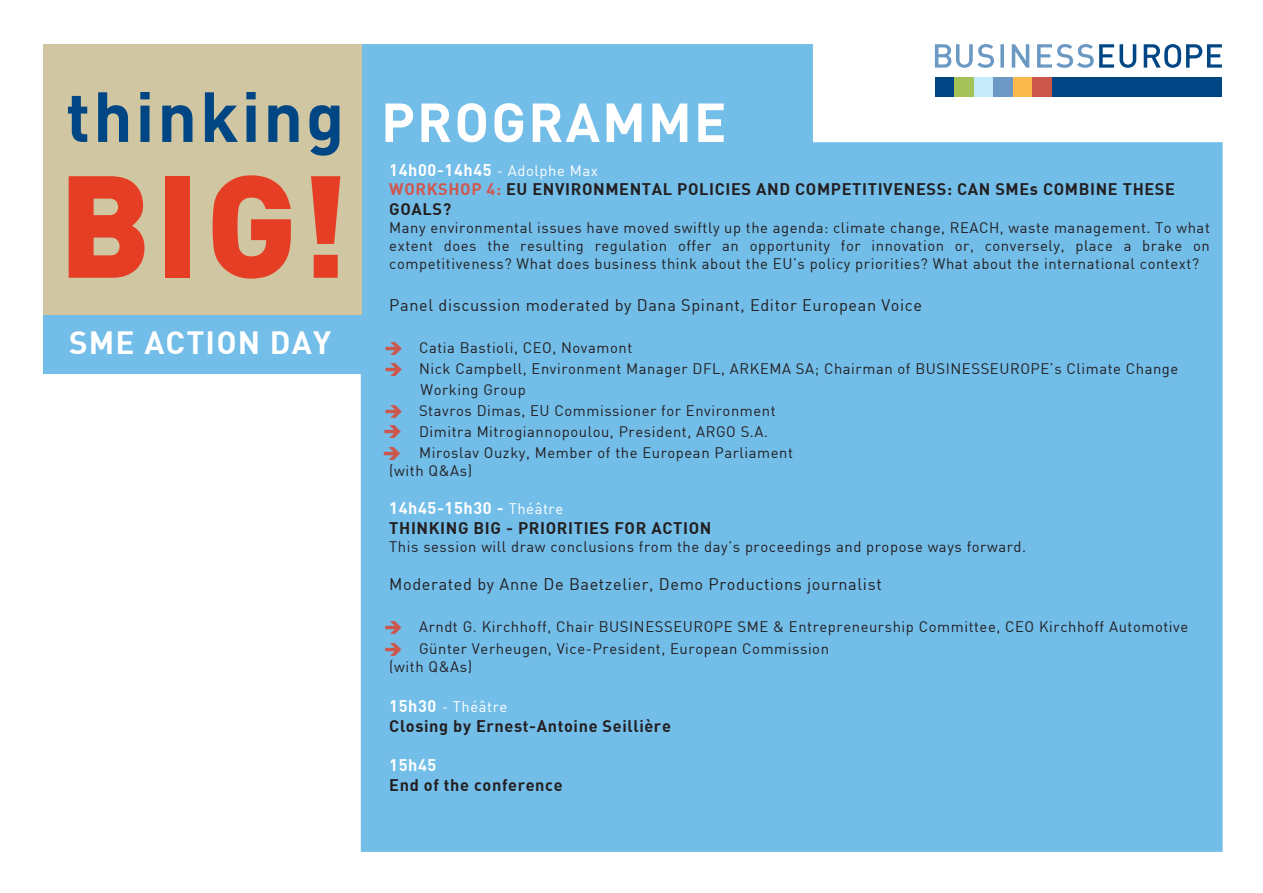
<style>
.page{position:relative;width:1263px;height:893px;background:#fff}
.page>*{position:absolute;margin:0;border:0;box-sizing:border-box;transform-origin:0 0}
.t1{font:900 142.65px "DIN";color:#e53e25}
.t2{font:700 69.75px "DIN";letter-spacing:.04em;color:#004684}
.t3{font:700 54px "DIN";letter-spacing:.04em;color:#fff}
.t4{font:700 31.5px "DIN";letter-spacing:.04em;color:#fff}
.t5{font:18px/21px "Wingdings";color:#cd564b;text-align:justify}
.t6{font:700 16.5px/19.8px "DIN";letter-spacing:.04em;color:#231f20}
.t7{font:16.5px "DIN";letter-spacing:.04em;color:#231f20}
.t8{font:700 16.5px "DIN";letter-spacing:.04em;color:#fff}
.t9{font:15px/21px "DIN";letter-spacing:.04em;color:#231f20}
.t10{font:15px "DIN";letter-spacing:.04em;color:#fff}
.s1{color:#fff}
.s2{font-weight:400;font-size:15px;color:#fff}
.s3{color:#d1564c}
.s4{font-weight:700;font-size:16.5px}
</style>
<div class="page">
<div style="left:361px;top:44px;width:861px;height:808px;background:#73bde9"></div>
<div style="left:935px;top:77px;width:19px;height:20px;background:#004684"></div>
<div style="left:954px;top:77px;width:20px;height:20px;background:#a5c258"></div>
<div style="left:974px;top:77px;width:19px;height:20px;background:#c6eafa"></div>
<div style="left:993px;top:77px;width:20px;height:20px;background:#6b99c3"></div>
<div style="left:1013px;top:77px;width:20px;height:20px;background:#fcb94b"></div>
<div style="left:1032px;top:77px;width:20px;height:20px;background:#cd564b"></div>
<div style="left:1052px;top:77px;width:170px;height:20px;background:#004684"></div>
<svg style="left:935px;top:44px;width:287px;height:24px"></svg>
<div style="left:44px;top:314px;width:322px;height:60px;background:#73bde9"></div>
<div style="left:43px;top:44px;width:319px;height:270px;background:#d1c6a2"></div>
<svg style="left:386px;top:342px;width:16px;height:34px"></svg>
<svg style="left:385px;top:621px;width:17px;height:35px"></svg>
<h2 class="t2" style="left:66px;top:71px;width:280px">thinking</h2>
<h1 class="t1" style="left:58px;top:131px;width:292px">BIG !</h1>
<h3 class="t4" style="left:69px;top:322px;width:264px">SME ACTION DAY</h3>
<h3 class="t3" style="left:381px;top:87px;width:347px">PROGRAMME</h3>
<p class="t6" style="left:389px;top:159px;width:787px"><span class="s1">14h00-14h45</span> <span class="s2">- Adolphe Max<br></span><span class="s3">WORKSHOP 4:</span> EU ENVIRONMENTAL POLICIES AND COMPETITIVENESS: CAN SMEs COMBINE THESE<br>GOALS?</p>
<p class="t9" style="left:389px;top:219px;width:822px;line-height:18px;text-align:justify">Many environmental issues have moved swiftly up the agenda: climate change, REACH, waste management. To what extent does the resulting regulation offer an opportunity for innovation or, conversely, place a brake on competitiveness? What does business think about the EU’s policy priorities? What about the international context?</p>
<p class="t7" style="left:389px;top:294px;width:534px">Panel discussion moderated by Dana Spinant, Editor European Voice</p>
<p class="t9" style="left:419px;top:337px;width:761px">Catia Bastioli, CEO, Novamont<br>Nick Campbell, Environment Manager DFL, ARKEMA SA; Chairman of BUSINESSEUROPE’s Climate Change Working Group<br>Stavros Dimas, EU Commissioner for Environment<br>Dimitra Mitrogiannopoulou, President, ARGO S.A.<br>Miroslav Ouzky, Member of the European Parliament</p>
<p class="t9" style="left:389px;top:460px;width:84px">(with Q&amp;As)</p>
<p class="t6" style="left:389px;top:497px;width:324px"><span class="s1">14h45-15h30 -</span> <span class="s2">Théâtre<br></span>THINKING BIG - PRIORITIES FOR ACTION</p>
<p class="t9" style="left:389px;top:536px;width:638px">This session will draw conclusions from the day’s proceedings and propose ways forward.</p>
<p class="t7" style="left:389px;top:573px;width:494px">Moderated by Anne De Baetzelier, Demo Productions journalist</p>
<p class="t9" style="left:419px;top:615px;width:771px;line-height:22.5px">Arndt G. Kirchhoff, Chair BUSINESSEUROPE SME &amp; Entrepreneurship Committee, CEO Kirchhoff Automotive<br>Günter Verheugen, Vice-President, European Commission</p>
<p class="t9" style="left:389px;top:656px;width:84px">(with Q&amp;As)</p>
<p class="t10" style="left:389px;top:697px;width:120px"><span class="s4">15h30</span> - Théâtre</p>
<p class="t6" style="left:389px;top:715px;width:283px">Closing by Ernest-Antoine Seillière</p>
<p class="t8" style="left:389px;top:755px;width:49px">15h45</p>
<p class="t6" style="left:389px;top:775px;width:175px">End of the conference</p>
<p class="t5" style="left:382px;top:401px;width:22px">➔ ➔ ➔</p>
</div>
